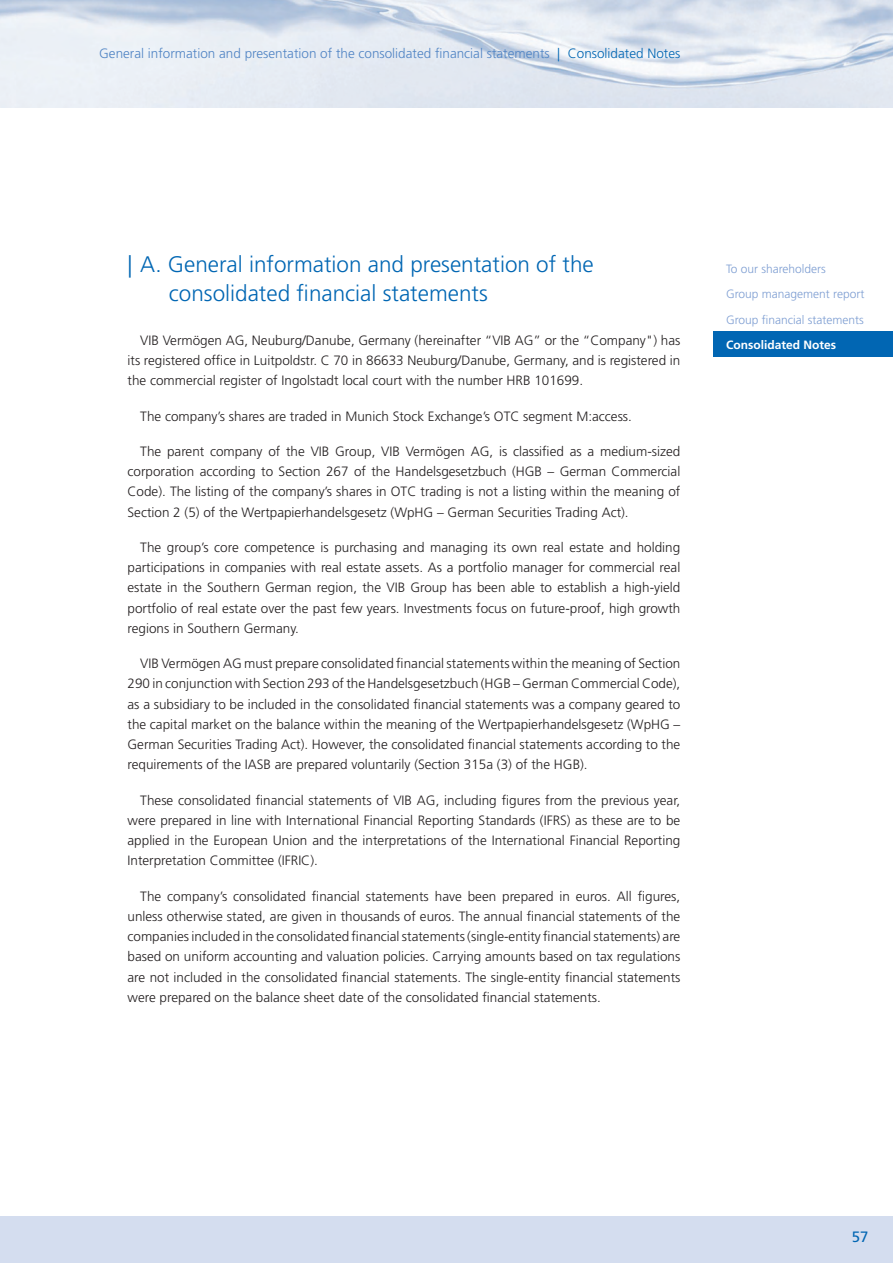
<style>
.page{position:relative;width:893px;height:1263px;background:#fff}
.page>*{position:absolute;margin:0;border:0;box-sizing:border-box;transform-origin:0 0}
.t1{font:300 22.5px/28.5px "Frutiger LT Std";color:#0166b3}
.t2{font:15px "Frutiger LT Std";color:#0166b3}
.t3{font:300 13.5px/20.2px "Frutiger LT Std";color:#231f20;text-align:justify}
.t4{font:300 13.5px "Frutiger LT Std";color:#5084c4}
.t5{font:300 12px/25.5px "Frutiger LT Std";color:#7e9ed2}
.t6{font:700 12px "Frutiger LT Std";color:#fff}
.s1{color:#0166b3}
</style>
<div class="page">
<img style="left:0;top:0;width:893px;height:107px">
<div style="left:0;top:1216px;width:893px;height:47px;background:#d4ddef"></div>
<div style="left:713px;top:332px;width:180px;height:25px;background:#0166b3"></div>
<p class="t4" style="left:99px;top:46px;width:583px">General information and presentation of the consolidated financial statements <span class="s1">| Consolidated Notes</span></p>
<h1 class="t1" style="left:169px;top:250px;width:426px;text-indent:-41px">| A. General information and presentation of the consolidated financial statements</h1>
<p class="t3" style="left:128px;top:330px;width:554px;text-indent:13px">VIB Vermögen AG, Neuburg/Danube, Germany (hereinafter “VIB AG” or the “Company") has its registered office in Luitpoldstr. C 70 in 86633 Neuburg/Danube, Germany, and is registered in the commercial register of Ingolstadt local court with the number HRB 101699.</p>
<p class="t3" style="left:140px;top:406px;width:493px">The company’s shares are traded in Munich Stock Exchange’s OTC segment M:access.</p>
<p class="t3" style="left:128px;top:441px;width:554px;text-indent:13px">The parent company of the VIB Group, VIB Vermögen AG, is classified as a medium-sized corporation according to Section 267 of the Handelsgesetzbuch (HGB – German Commercial Code). The listing of the company’s shares in OTC trading is not a listing within the meaning of Section 2 (5) of the Wertpapierhandelsgesetz (WpHG – German Securities Trading Act).</p>
<p class="t3" style="left:128px;top:537px;width:554px;text-indent:13px">The group’s core competence is purchasing and managing its own real estate and holding participations in companies with real estate assets. As a portfolio manager for commercial real estate in the Southern German region, the VIB Group has been able to establish a high-yield portfolio of real estate over the past few years. Investments focus on future-proof, high growth regions in Southern Germany.</p>
<p class="t3" style="left:128px;top:653px;width:554px;text-indent:13px">VIB Vermögen AG must prepare consolidated financial statements within the meaning of Section 290 in conjunction with Section 293 of the Handelsgesetzbuch (HGB – German Commercial Code), as a subsidiary to be included in the consolidated financial statements was a company geared to the capital market on the balance within the meaning of the Wertpapierhandelsgesetz (WpHG – German Securities Trading Act). However, the consolidated financial statements according to the requirements of the IASB are prepared voluntarily (Section 315a (3) of the HGB).</p>
<p class="t3" style="left:128px;top:790px;width:554px;text-indent:13px">These consolidated financial statements of VIB AG, including figures from the previous year, were prepared in line with International Financial Reporting Standards (IFRS) as these are to be applied in the European Union and the interpretations of the International Financial Reporting Interpretation Committee (IFRIC).</p>
<p class="t3" style="left:128px;top:886px;width:554px;text-indent:13px">The company’s consolidated financial statements have been prepared in euros. All figures, unless otherwise stated, are given in thousands of euros. The annual financial statements of the companies included in the consolidated financial statements (single-entity financial statements) are based on uniform accounting and valuation policies. Carrying amounts based on tax regulations are not included in the consolidated financial statements. The single-entity financial statements were prepared on the balance sheet date of the consolidated financial statements.</p>
<p class="t5" style="left:726px;top:256px;width:140px">To our shareholders<br>Group management report<br>Group financial statements</p>
<p class="t6" style="left:726px;top:338px;width:112px">Consolidated Notes</p>
<p class="t2" style="left:852px;top:1228px;width:18px">57</p>
</div>
